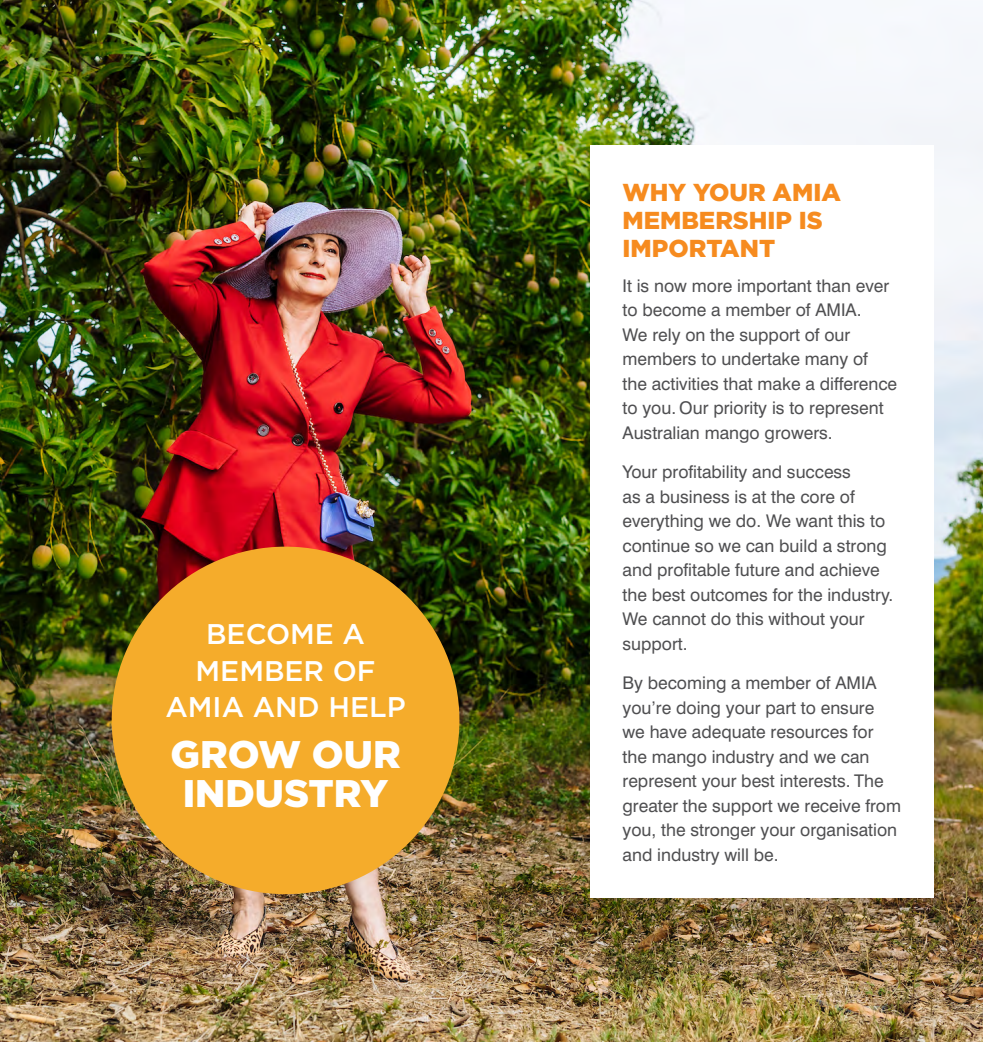
<style>
.page{position:relative;width:983px;height:1042px;background:#fff}
.page>*{position:absolute;margin:0;border:0;box-sizing:border-box;transform-origin:0 0}
.t1{font:900 38.5px/39px "Gotham";color:#fff;text-align:center}
.t2{font:500 28.35px/36.6px "Gotham";color:#fff;text-align:center}
.t3{font:900 24.5px/28px "Gotham";color:#f68b1f}
.t4{font:17.5px/24.5px "Swiss 721 BT";color:#4f4f51}
</style>
<div class="page">
<img style="left:0;top:0;width:982px;height:1042px">
<div style="left:112px;top:546px;width:347px;height:348px;background:#f5ac2b;border-radius:50%"></div>
<div style="left:590px;top:145px;width:343px;height:752px;background:#fff"></div>
<h2 class="t2" style="left:165px;top:615px;width:242px">BECOME A<br>MEMBER OF<br>AMIA AND HELP</h2>
<h1 class="t1" style="left:170px;top:733px;width:232px">GROW OUR<br>INDUSTRY</h1>
<h3 class="t3" style="left:622px;top:178px;width:220px">WHY YOUR AMIA<br>MEMBERSHIP IS<br>IMPORTANT</h3>
<p class="t4" style="left:622px;top:273px;width:276px">It is now more important than ever to become a member of AMIA.<br>We rely on the support of our members to undertake many of<br>the activities that make a difference to you. Our priority is to represent<br>Australian mango growers.</p>
<p class="t4" style="left:622px;top:459px;width:272px">Your profitability and success<br>as a business is at the core of everything we do. We want this to continue so we can build a strong and profitable future and achieve the best outcomes for the industry.<br>We cannot do this without your support.</p>
<p class="t4" style="left:622px;top:670px;width:280px">By becoming a member of AMIA you’re doing your part to ensure we have adequate resources for the mango industry and we can represent your best interests. The greater the support we receive from you, the stronger your organisation and industry will be.</p>
</div>
